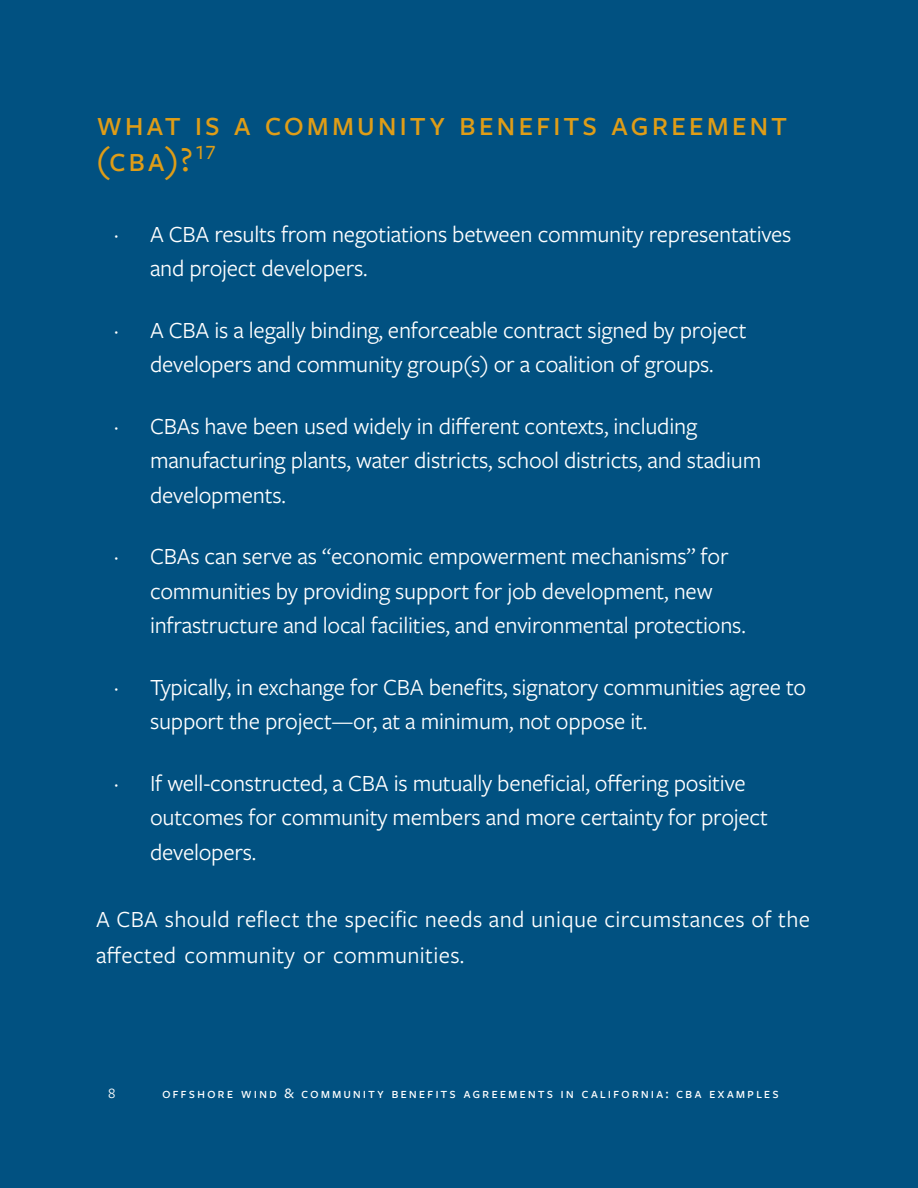
<style>
.page{position:relative;width:918px;height:1188px;background:#015181}
.page>*{position:absolute;margin:0;border:0;box-sizing:border-box;transform-origin:0 0}
.Section_Start_Title_Backmatter{font:500 36px/36px "Freight Sans Pro";letter-spacing:.06em;color:#df9d17}
.Body{font:24px/34.5px "Freight Sans Pro";letter-spacing:-.01em;color:#fff}
.Body-2{font:24px/36px "Freight Sans Pro";letter-spacing:.015em;color:#fff}
.t1{font:500 15px "Freight Sans Pro";letter-spacing:.125em;color:#fff}
.t2{font:15px "Freight Sans Pro";color:#fff}
</style>
<div class="page">
<p class="Section_Start_Title_Backmatter" style="left:96px;top:104px;width:693px">What is a Community Benefits Agreement (CBA)?<sup>17</sup></p>
<p class="Body" style="left:114px;top:215px;width:6px">∙</p>
<p class="Body" style="left:150px;top:215px;width:643px">A CBA results from negotiations between community representatives and project developers.</p>
<p class="Body" style="left:114px;top:311px;width:6px">∙</p>
<p class="Body" style="left:150px;top:311px;width:598px">A CBA is a legally binding, enforceable contract signed by project developers and community group(s) or a coalition of groups.</p>
<p class="Body" style="left:114px;top:407px;width:6px">∙</p>
<p class="Body" style="left:150px;top:407px;width:613px">CBAs have been used widely in different contexts, including manufacturing plants, water districts, school districts, and stadium developments.</p>
<p class="Body" style="left:114px;top:538px;width:6px">∙</p>
<p class="Body" style="left:150px;top:538px;width:597px">CBAs can serve as “economic empowerment mechanisms” for communities by providing support for job development, new infrastructure and local facilities, and environmental protections.</p>
<p class="Body" style="left:114px;top:668px;width:6px">∙</p>
<p class="Body" style="left:150px;top:668px;width:658px">Typically, in exchange for CBA benefits, signatory communities agree to support the project—or, at a minimum, not oppose it.</p>
<p class="Body" style="left:114px;top:764px;width:6px">∙</p>
<p class="Body" style="left:150px;top:764px;width:620px">If well-constructed, a CBA is mutually beneficial, offering positive outcomes for community members and more certainty for project developers.</p>
<p class="Body-2" style="left:96px;top:900px;width:716px">A CBA should reflect the specific needs and unique circumstances of the affected community or communities.</p>
<p class="t2" style="left:108px;top:1083px;width:9px">8</p>
<p class="t1" style="left:162px;top:1083px;width:618px">Offshor e Wind &amp; Community B enefits Agr eements in California: CBA E xamples</p>
</div>
